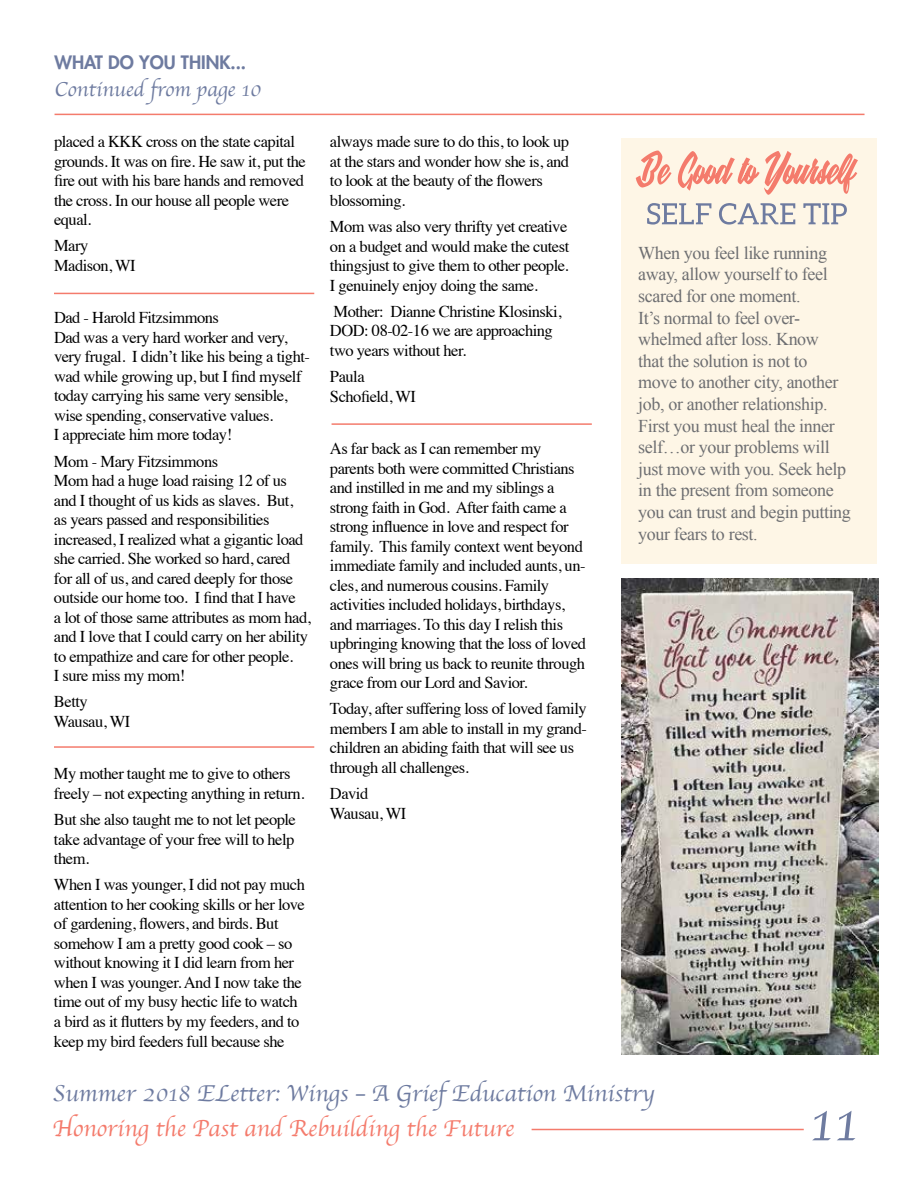
<style>
.page{position:relative;width:918px;height:1188px;background:#fff}
.page>*{position:absolute;margin:0;border:0;box-sizing:border-box;transform-origin:0 0}
.t1{font:57px "Apple Chancery";color:#6e7ba0}
.t2{font:24px "Apple Chancery";color:#6e7ba0}
.t3{font:24px "Apple Chancery";color:#f47b6c}
.t4{font:21px "Apple Chancery";color:#6e7ba0}
.t5{font:18px/21.6px "Times New Roman";letter-spacing:-.02em;color:#6d6e71}
.t6{font:800 18px "Futura Std";color:#6e7ba0}
.t7{font:16.5px/19.5px "Times";letter-spacing:-.03em;color:#000}
</style>
<div class="page">
<hr style="left:532px;top:1129px;width:272px;height:1px;background:#f47b6c">
<hr style="left:55px;top:114px;width:810px;height:1px;background:#f47b6c">
<hr style="left:54px;top:293px;width:260px;height:1px;background:#f47b6c">
<hr style="left:54px;top:746px;width:260px;height:2px;background:#f47b6c">
<hr style="left:332px;top:423px;width:260px;height:2px;background:#f47b6c">
<div style="left:621px;top:138px;width:256px;height:426px;background:#fef6e6"></div>
<svg style="left:636px;top:151px;width:222px;height:44px"></svg>
<svg style="left:647px;top:203px;width:200px;height:22px"></svg>
<img style="left:621px;top:579px;width:257px;height:475px">
<p class="t6" style="left:55px;top:51px;width:193px">WHAT DO YOU THINK...</p>
<p class="t4" style="left:55px;top:72px;width:208px">Continued from page 10</p>
<p class="t7" style="left:54px;top:130px;width:253px">placed a KKK cross on the state capital grounds. It was on fire. He saw it, put the fire out with his bare hands and removed the cross. In our house all people were equal.</p>
<p class="t7" style="left:54px;top:235px;width:83px">Mary<br>Madison, WI</p>
<p class="t7" style="left:54px;top:307px;width:258px">Dad - Harold Fitzsimmons<br>Dad was a very hard worker and very, very frugal. I didn’t like his being a tight&shy;wad while growing up, but I find myself today carrying his same very sensible, wise spending, conservative values.<br>I appreciate him more today!</p>
<p class="t7" style="left:54px;top:450px;width:258px">Mom - Mary Fitzsimmons<br>Mom had a huge load raising 12 of us and I thought of us kids as slaves. But,<br>as years passed and responsibilities increased, I realized what a gigantic load she carried. She worked so hard, cared for all of us, and cared deeply for those outside our home too. I find that I have<br>a lot of those same attributes as mom had, and I love that I could carry on her ability to empathize and care for other people.<br>I sure miss my mom!</p>
<p class="t7" style="left:54px;top:691px;width:78px">Betty<br>Wausau, WI</p>
<p class="t7" style="left:54px;top:763px;width:252px">My mother taught me to give to others freely – not expecting anything in return.</p>
<p class="t7" style="left:54px;top:809px;width:243px;text-align:justify">But she also taught me to not let people take advantage of your free will to help them.</p>
<p class="t7" style="left:54px;top:874px;width:252px">When I was younger, I did not pay much attention to her cooking skills or her love of gardening, flowers, and birds. But somehow I am a pretty good cook – so without knowing it I did learn from her when I was younger. And I now take the time out of my busy hectic life to watch a bird as it flutters by my feeders, and to keep my bird feeders full because she</p>
<p class="t7" style="left:330px;top:131px;width:241px">always made sure to do this, to look up at the stars and wonder how she is, and to look at the beauty of the flowers blossoming.</p>
<p class="t7" style="left:330px;top:215px;width:241px;text-align:justify">Mom was also very thrifty yet creative on a budget and would make the cutest thingsjust to give them to other people.<br>I genuinely enjoy doing the same.</p>
<p class="t7" style="left:330px;top:300px;width:233px">Mother: Dianne Christine Klosinski,<br>DOD: 08-02-16 we are approaching two years without her.</p>
<p class="t7" style="left:330px;top:365px;width:87px">Paula<br>Schofield, WI</p>
<p class="t7" style="left:330px;top:437px;width:258px">As far back as I can remember my parents both were committed Christians and instilled in me and my siblings a strong faith in God. After faith came a strong influence in love and respect for family. This family context went beyond immediate family and included aunts, un&shy;cles, and numerous cousins. Family activities included holidays, birthdays, and marriages. To this day I relish this upbringing knowing that the loss of loved ones will bring us back to reunite through grace from our Lord and Savior.</p>
<p class="t7" style="left:330px;top:698px;width:259px">Today, after suffering loss of loved family members I am able to install in my grand&shy;children an abiding faith that will see us through all challenges.</p>
<p class="t7" style="left:330px;top:782px;width:78px">David<br>Wausau, WI</p>
<p class="t5" style="left:638px;top:242px;width:214px">When you feel like running away, allow yourself to feel scared for one moment.<br>It’s normal to feel over&shy;whelmed after loss. Know<br>that the solution is not to<br>move to another city, another job, or another relationship.<br>First you must heal the inner self…or your problems will just move with you. Seek help in the present from someone you can trust and begin putting your fears to rest.</p>
<h2 class="t2" style="left:52px;top:1074px;width:603px">Summer 2018 ELetter: Wings – A Grief Education Ministry</h2>
<h2 class="t3" style="left:52px;top:1109px;width:463px">Honoring the Past and Rebuilding the Future</h2>
<h1 class="t1" style="left:809px;top:1077px;width:51px">11</h1>
</div>
